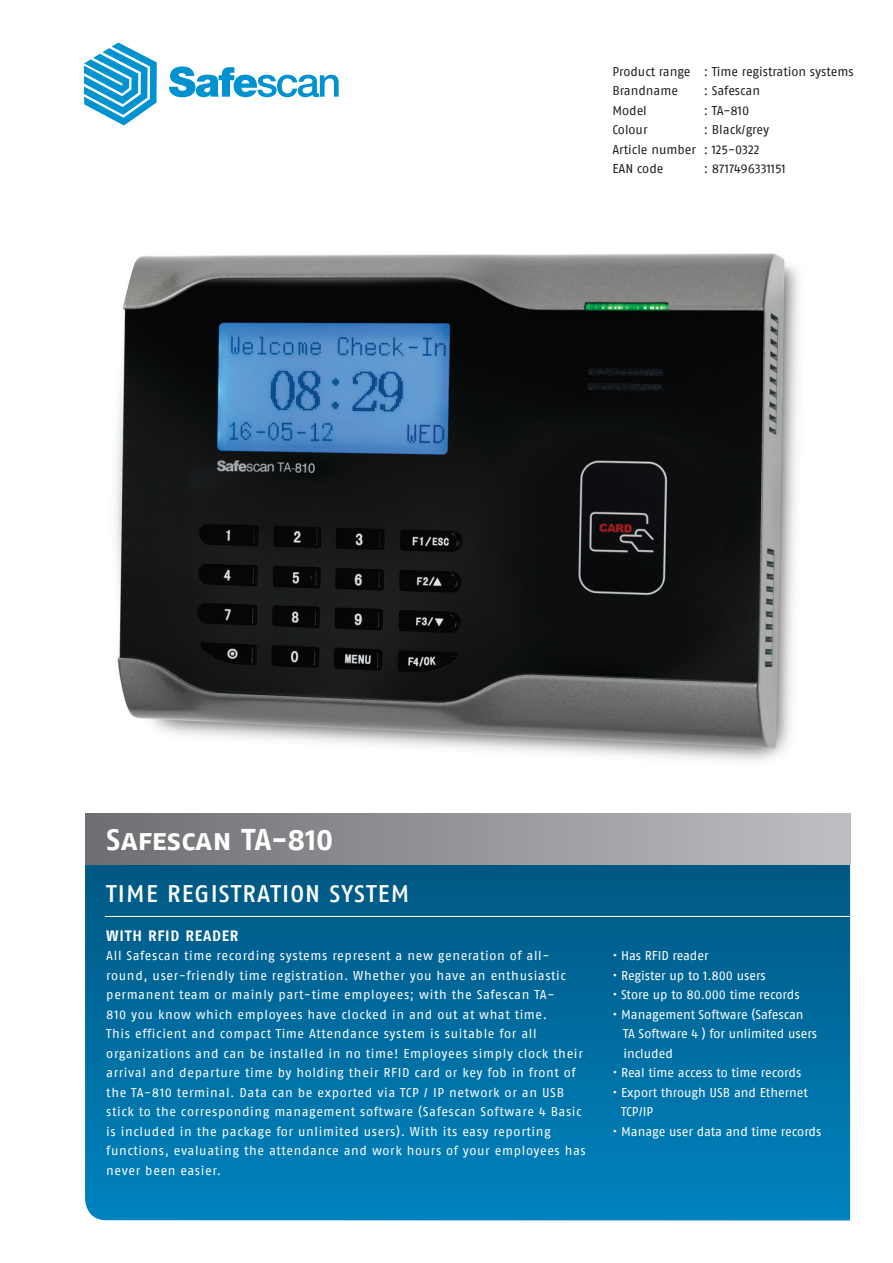
<style>
.page{position:relative;width:893px;height:1263px;background:#fff}
.page>*{position:absolute;margin:0;border:0;box-sizing:border-box;transform-origin:0 0}
.t1{font:30px "Fago No Bold Lf Caps";letter-spacing:-.005em;color:#fff}
.t2{font:24px "Fago No Med Lf";letter-spacing:.05em;color:#fff}
.t3{font:700 15px "Fago No";letter-spacing:.05em;color:#fff}
.t4{font:12.75px/19.5px "Fago No Regular LF";letter-spacing:.045em;color:#fff}
.t5{font:12.75px/19.5px "Fago No Regular LF";letter-spacing:-.005em;color:#fff}
.t6{font:12.75px/19.5px "Fago No Regular LF";color:#231f20}
.t7{font:12.75px/19.5px "Fago No Regular LF";color:#fff}
</style>
<div class="page">
<img style="left:85px;top:253px;width:765px;height:561px">
<svg style="left:169px;top:66px;width:170px;height:31px"></svg>
<svg style="left:84px;top:43px;width:73px;height:83px"></svg>
<svg style="left:85px;top:865px;width:765px;height:355px;background:#006da1"></svg>
<div style="left:85px;top:814px;width:765px;height:51px;background:linear-gradient(to right,#6c6e71,#bebfc2)"></div>
<hr style="left:105px;top:916px;width:745px;height:1px;background:#fff">
<p class="t6" style="left:612px;top:62px;width:243px">Product range : Time registration systems<br>Brandname</p>
<p class="t6" style="left:704px;top:81px;width:58px">: Safescan</p>
<h1 class="t1" style="left:106px;top:821px;width:228px">Safescan TA-810</h1>
<p class="t6" style="left:612px;top:101px;width:36px">Model</p>
<p class="t6" style="left:704px;top:101px;width:47px">: TA-810</p>
<p class="t6" style="left:612px;top:120px;width:37px">Colour</p>
<p class="t6" style="left:612px;top:120px;width:158px;text-indent:91px">: Black/grey<br>Article number : 125-0322<br>EAN code</p>
<p class="t6" style="left:704px;top:159px;width:83px">: 8717496331151</p>
<h2 class="t2" style="left:106px;top:879px;width:304px">TIME REGISTRATION SYSTEM</h2>
<p class="t3" style="left:106px;top:927px;width:134px">WITH RFID READER</p>
<p class="t4" style="left:106px;top:946px;width:481px">All Safescan time recording systems represent a new generation of all&shy;round, user-friendly time registration. Whether you have an enthusiastic permanent team or mainly part-time employees; with the Safescan TA-<br>810 you know which employees have clocked in and out at what time.<br>This efficient and compact Time Attendance system is suitable for all organizations and can be installed in no time! Employees simply clock their arrival and departure time by holding their RFID card or key fob in front of the TA-810 terminal. Data can be exported via TCP / IP network or an USB stick to the corresponding management software (Safescan Software 4 Basic is included in the package for unlimited users). With its easy reporting functions, evaluating the attendance and work hours of your employees has never been easier.</p>
<p class="t5" style="left:612px;top:946px;width:98px">• Has RFID reader</p>
<p class="t5" style="left:612px;top:965px;width:155px">• Register up to 1.800 users</p>
<p class="t5" style="left:612px;top:985px;width:189px">• Store up to 80.000 time records</p>
<p class="t5" style="left:623px;top:1004px;width:195px;text-indent:-11px">• Management Software (Safescan<br>TA Software 4 ) for unlimited users included</p>
<p class="t5" style="left:612px;top:1063px;width:191px">• Real time access to time records</p>
<p class="t7" style="left:621px;top:1082px;width:188px;text-indent:-9px">• Export through USB and Ethernet<br>TCP/IP</p>
<p class="t5" style="left:612px;top:1121px;width:211px">• Manage user data and time records</p>
</div>
